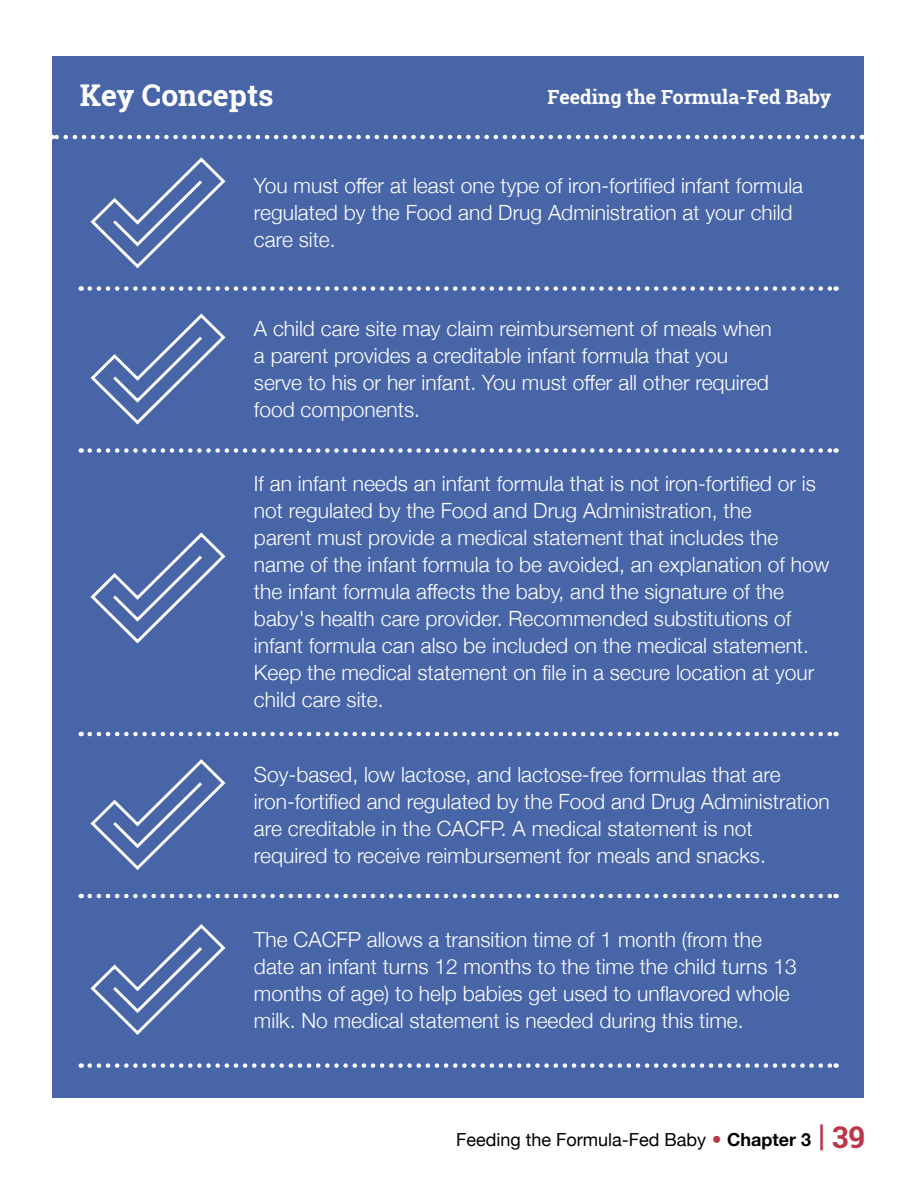
<style>
.page{position:relative;width:918px;height:1188px;background:#fff}
.page>*{position:absolute;margin:0;border:0;box-sizing:border-box;transform-origin:0 0}
.t1{font:700 30px "Roboto Slab";color:#fff}
.t2{font:300 21px/27px "Helvetica Neue";color:#fff}
.t3{font:700 19.5px "Roboto Slab";color:#fff}
.t4{font:18px "Helvetica Neue";color:#000}
.s1{font-weight:700}
.s2{font-family:"Roboto Slab";font-weight:700;font-size:30px;color:#ba374a}
</style>
<div class="page">
<div style="left:52px;top:56px;width:812px;height:1042px;background:#4865a8"></div>
<svg style="left:52px;top:135px;width:801px;height:4px"></svg>
<svg style="left:90px;top:286px;width:747px;height:5px"></svg>
<svg style="left:90px;top:448px;width:747px;height:5px"></svg>
<svg style="left:90px;top:732px;width:747px;height:4px"></svg>
<svg style="left:90px;top:894px;width:747px;height:4px"></svg>
<svg style="left:90px;top:1063px;width:747px;height:5px"></svg>
<svg style="left:90px;top:157px;width:136px;height:112px"></svg>
<svg style="left:90px;top:313px;width:136px;height:112px"></svg>
<svg style="left:90px;top:532px;width:136px;height:112px"></svg>
<svg style="left:90px;top:759px;width:136px;height:111px"></svg>
<svg style="left:90px;top:924px;width:136px;height:111px"></svg>
<h2 class="t1" style="left:80px;top:75px;width:195px">Key Concepts</h2>
<h2 class="t3" style="left:548px;top:84px;width:285px">Feeding the Formula-Fed Baby</h2>
<p class="t2" style="left:254px;top:171px;width:551px">You must offer at least one type of iron-fortified infant formula regulated by the Food and Drug Administration at your child care site.</p>
<p class="t2" style="left:254px;top:313px;width:519px">A child care site may claim reimbursement of meals when a parent provides a creditable infant formula that you serve to his or her infant. You must offer all other required food components.</p>
<p class="t2" style="left:254px;top:468px;width:577px">If an infant needs an infant formula that is not iron-fortified or is not regulated by the Food and Drug Administration, the<br>parent must provide a medical statement that includes the name of the infant formula to be avoided, an explanation of how the infant formula affects the baby, and the signature of the baby's health care provider. Recommended substitutions of infant formula can also be included on the medical statement.<br>Keep the medical statement on file in a secure location at your child care site.</p>
<p class="t2" style="left:254px;top:759px;width:577px">Soy-based, low lactose, and lactose-free formulas that are iron-fortified and regulated by the Food and Drug Administration are creditable in the CACFP. A medical statement is not required to receive reimbursement for meals and snacks.</p>
<p class="t2" style="left:254px;top:925px;width:544px">The CACFP allows a transition time of 1 month (from the date an infant turns 12 months to the time the child turns 13 months of age) to help babies get used to unflavored whole milk. No medical statement is needed during this time.</p>
<p class="t4" style="left:456px;top:1127px;width:410px">Feeding the Formula-Fed Baby <span class="s1">Chapter 3</span> <span class="s2">| 39</span></p>
</div>
